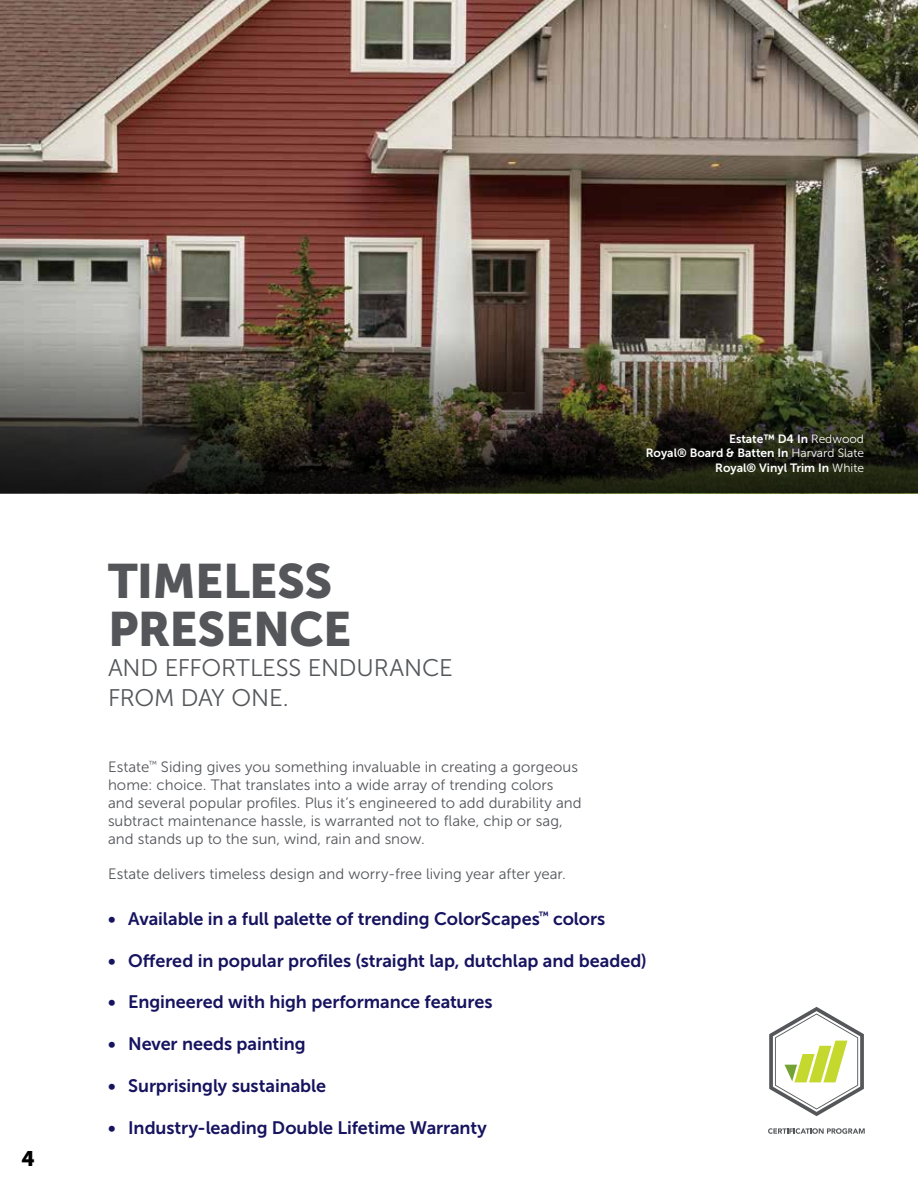
<style>
.page{position:relative;width:918px;height:1188px;background:#fff}
.page>*{position:absolute;margin:0;border:0;box-sizing:border-box;transform-origin:0 0}
.t1{font:48px/48px "Museo Sans 900";letter-spacing:-.015em;color:#54565a}
.t2{font:24px/30px "Museo Sans 300";letter-spacing:-.01em;color:#54565a}
.t3{font:21px "Museo Sans 900";color:#000}
.t4{font:18px "Museo Sans 700";letter-spacing:-.005em;color:#16135f}
.t5{font:15px/18px "Museo Sans 300";letter-spacing:.005em;color:#54565a}
.t6{font:12px/14.4px "Museo Sans 700";color:#fff;text-align:right}
.s1{font-family:"Museo Sans 300"}
</style>
<div class="page">
<img style="left:0;top:0;width:918px;height:331px">
<img style="left:0;top:331px;width:918px;height:162px">
<svg style="left:769px;top:1007px;width:95px;height:109px"></svg>
<svg style="left:768px;top:1128px;width:97px;height:6px"></svg>
<h3 class="t3" style="left:22px;top:1147px;width:15px">4</h3>
<h1 class="t1" style="left:108px;top:557px;width:245px">TIMELESS<br>PRESENCE</h1>
<h2 class="t2" style="left:108px;top:653px;width:346px">AND EFFORTLESS ENDURANCE<br>FROM DAY ONE.</h2>
<p class="t6" style="left:646px;top:432px;width:220px">Estate™ D4 In <span class="s1">Redwood<br></span>Royal® Board &amp; Batten In <span class="s1">Harvard Slate<br></span>Royal® Vinyl Trim In <span class="s1">White</span></p>
<p class="t5" style="left:108px;top:758px;width:475px">Estate<sup>™</sup> Siding gives you something invaluable in creating a gorgeous home: choice. That translates into a wide array of trending colors and several popular profiles. Plus it’s engineered to add durability and subtract maintenance hassle, is warranted not to flake, chip or sag, and stands up to the sun, wind, rain and snow.</p>
<p class="t5" style="left:108px;top:865px;width:459px">Estate delivers timeless design and worry-free living year after year.</p>
<p class="t4" style="left:108px;top:909px;width:499px">• Available in a full palette of trending ColorScapes<sup>™</sup> colors</p>
<p class="t4" style="left:108px;top:950px;width:540px">• Offered in popular profiles (straight lap, dutchlap and beaded)</p>
<p class="t4" style="left:108px;top:992px;width:386px">• Engineered with high performance features</p>
<p class="t4" style="left:108px;top:1034px;width:199px">• Never needs painting</p>
<p class="t4" style="left:108px;top:1076px;width:220px">• Surprisingly sustainable</p>
<p class="t4" style="left:108px;top:1118px;width:380px">• Industry-leading Double Lifetime Warranty</p>
</div>
